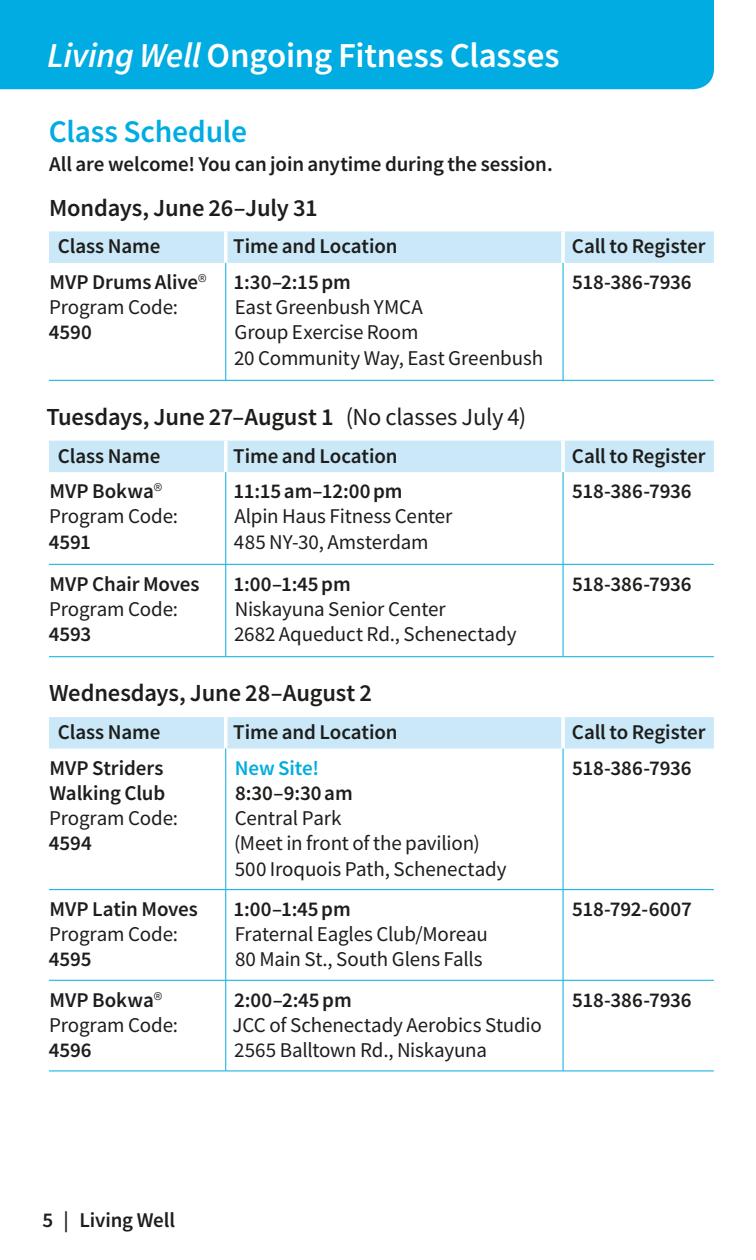
<style>
.page{position:relative;width:756px;height:1260px;background:#fff}
.page>*{position:absolute;margin:0;border:0;box-sizing:border-box;transform-origin:0 0}
.Article_Headline{font:600 35px "Source Sans Pro";letter-spacing:-.005em;color:#fff}
.t1{font:600 31.5px "Source Sans Pro";letter-spacing:-.01em;color:#00ace1}
.Article_Copy{font:600 24.5px "Source Sans Pro";letter-spacing:-.005em;color:#1d1d1b}
.Article_Copy-2{font:21px/25.2px "Source Sans Pro";letter-spacing:-.005em;color:#1d1d1b}
.Article_Copy-3{font:600 21px/25.2px "Source Sans Pro";letter-spacing:-.005em;color:#1d1d1b}
.Article_Copy-4{font:600 21px "Source Sans Pro";letter-spacing:-.01em;color:#00ace1}
.s1{font-style:italic}
.s2{font-weight:300}
.s3{font-weight:600}
.s4{font-weight:400}
</style>
<div class="page">
<div style="left:49px;top:231px;width:665px;height:32px;background:#cbe8f8"></div>
<svg style="left:224px;top:231px;width:4px;height:32px"></svg>
<hr style="left:561px;top:231px;width:4px;height:32px;background:#f5fafd">
<hr style="left:49px;top:380px;width:177px;height:1px;background:#00ace1">
<hr style="left:226px;top:380px;width:337px;height:1px;background:#00ace1">
<hr style="left:563px;top:380px;width:151px;height:1px;background:#00ace1">
<hr style="left:225px;top:263px;width:1px;height:117px;background:#00ace1">
<hr style="left:563px;top:263px;width:1px;height:117px;background:#00ace1">
<div style="left:49px;top:441px;width:665px;height:31px;background:#cbe8f8"></div>
<svg style="left:224px;top:441px;width:4px;height:31px"></svg>
<hr style="left:561px;top:441px;width:4px;height:31px;background:#fff">
<hr style="left:49px;top:656px;width:177px;height:1px;background:#00ace1">
<hr style="left:226px;top:656px;width:337px;height:1px;background:#00ace1">
<hr style="left:563px;top:656px;width:151px;height:1px;background:#00ace1">
<hr style="left:225px;top:472px;width:1px;height:92px;background:#00ace1">
<hr style="left:563px;top:472px;width:1px;height:92px;background:#00ace1">
<hr style="left:225px;top:565px;width:1px;height:92px;background:#00ace1">
<hr style="left:563px;top:565px;width:1px;height:92px;background:#00ace1">
<hr style="left:49px;top:564px;width:177px;height:1px;background:#00ace1">
<hr style="left:226px;top:564px;width:337px;height:1px;background:#00ace1">
<hr style="left:563px;top:564px;width:151px;height:1px;background:#00ace1">
<div style="left:49px;top:717px;width:665px;height:32px;background:#cbe8f8"></div>
<svg style="left:224px;top:717px;width:4px;height:32px"></svg>
<hr style="left:561px;top:717px;width:4px;height:32px;background:#f5fafd">
<hr style="left:225px;top:749px;width:1px;height:140px;background:#00ace1">
<hr style="left:563px;top:749px;width:1px;height:140px;background:#00ace1">
<hr style="left:225px;top:890px;width:1px;height:90px;background:#00ace1">
<hr style="left:563px;top:890px;width:1px;height:90px;background:#00ace1">
<hr style="left:225px;top:980px;width:1px;height:91px;background:#00ace1">
<hr style="left:563px;top:980px;width:1px;height:91px;background:#00ace1">
<hr style="left:49px;top:889px;width:177px;height:1px;background:#00ace1">
<hr style="left:226px;top:889px;width:337px;height:1px;background:#00ace1">
<hr style="left:563px;top:889px;width:151px;height:1px;background:#00ace1">
<hr style="left:49px;top:980px;width:177px;height:1px;background:#00ace1">
<hr style="left:226px;top:980px;width:337px;height:1px;background:#00ace1">
<hr style="left:563px;top:980px;width:151px;height:1px;background:#00ace1">
<hr style="left:49px;top:1071px;width:177px;height:1px;background:#00ace1">
<hr style="left:226px;top:1071px;width:337px;height:1px;background:#00ace1">
<hr style="left:563px;top:1071px;width:151px;height:1px;background:#00ace1">
<div style="left:0;top:0;width:714px;height:89px;background:#00ace1"></div>
<p class="Article_Headline" style="left:47px;top:33px;width:514px"><span class="s1">Living Well</span> Ongoing Fitness Classes</p>
<p class="t1" style="left:49px;top:111px;width:200px">Class Schedule</p>
<p class="Article_Copy-3" style="left:49px;top:152px;width:505px">All are welcome! You can join anytime during the session.</p>
<p class="Article_Copy" style="left:49px;top:191px;width:270px">Mondays, June 26–July 31</p>
<p class="Article_Copy-3" style="left:58px;top:234px;width:104px">Class Name</p>
<p class="Article_Copy-3" style="left:233px;top:234px;width:166px">Time and Location</p>
<p class="Article_Copy-3" style="left:572px;top:234px;width:135px">Call to Register</p>
<p class="Article_Copy-3" style="left:49px;top:269px;width:159px">MVP Drums Alive<span class="s2">®</span></p>
<p class="Article_Copy-2" style="left:49px;top:294px;width:131px">Program Code:<br><span class="s3">4590</span></p>
<p class="Article_Copy-3" style="left:234px;top:269px;width:119px">1:30–2:15pm</p>
<p class="Article_Copy-2" style="left:235px;top:294px;width:190px">East Greenbush YMCA<br>Group Exercise Room</p>
<p class="Article_Copy-2" style="left:234px;top:345px;width:311px">20 Community Way, East Greenbush</p>
<p class="Article_Copy-3" style="left:572px;top:269px;width:121px">518-386-7936</p>
<p class="Article_Copy" style="left:46px;top:401px;width:481px">Tuesdays, June 27–August 1 <span class="s4">(No classes July 4)</span></p>
<p class="Article_Copy-3" style="left:58px;top:443px;width:104px">Class Name</p>
<p class="Article_Copy-3" style="left:233px;top:443px;width:166px">Time and Location</p>
<p class="Article_Copy-3" style="left:572px;top:443px;width:135px">Call to Register</p>
<p class="Article_Copy-3" style="left:49px;top:478px;width:114px">MVP Bokwa<span class="s2">®</span></p>
<p class="Article_Copy-2" style="left:49px;top:504px;width:131px">Program Code:<br><span class="s3">4591</span></p>
<p class="Article_Copy-3" style="left:234px;top:478px;width:171px">11:15am–12:00pm</p>
<p class="Article_Copy-2" style="left:235px;top:504px;width:220px">Alpin Haus Fitness Center</p>
<p class="Article_Copy-2" style="left:234px;top:529px;width:196px">485 NY-30, Amsterdam</p>
<p class="Article_Copy-3" style="left:572px;top:478px;width:121px">518-386-7936</p>
<p class="Article_Copy-3" style="left:49px;top:571px;width:152px">MVP Chair Moves</p>
<p class="Article_Copy-2" style="left:49px;top:596px;width:131px">Program Code:<br><span class="s3">4593</span></p>
<p class="Article_Copy-3" style="left:234px;top:571px;width:119px">1:00–1:45pm</p>
<p class="Article_Copy-2" style="left:235px;top:596px;width:213px">Niskayuna Senior Center</p>
<p class="Article_Copy-2" style="left:234px;top:621px;width:284px">2682 Aqueduct Rd., Schenectady</p>
<p class="Article_Copy-3" style="left:572px;top:571px;width:121px">518-386-7936</p>
<p class="Article_Copy" style="left:49px;top:677px;width:324px">Wednesdays, June 28–August 2</p>
<p class="Article_Copy-3" style="left:58px;top:719px;width:104px">Class Name</p>
<p class="Article_Copy-3" style="left:233px;top:719px;width:166px">Time and Location</p>
<p class="Article_Copy-3" style="left:572px;top:719px;width:135px">Call to Register</p>
<p class="Article_Copy-3" style="left:49px;top:755px;width:117px">MVP Striders<br>Walking Club</p>
<p class="Article_Copy-2" style="left:49px;top:806px;width:131px">Program Code:<br><span class="s3">4594</span></p>
<p class="Article_Copy-4" style="left:235px;top:754px;width:86px">New Site!</p>
<p class="Article_Copy-3" style="left:235px;top:780px;width:119px">8:30–9:30am</p>
<p class="Article_Copy-2" style="left:235px;top:806px;width:108px">Central Park</p>
<p class="Article_Copy-2" style="left:234px;top:831px;width:247px">(Meet in front of the pavilion)</p>
<p class="Article_Copy-2" style="left:235px;top:856px;width:273px">500 Iroquois Path, Schenectady</p>
<p class="Article_Copy-3" style="left:572px;top:755px;width:121px">518-386-7936</p>
<p class="Article_Copy-3" style="left:49px;top:896px;width:150px">MVP Latin Moves</p>
<p class="Article_Copy-2" style="left:49px;top:921px;width:131px">Program Code:<br><span class="s3">4595</span></p>
<p class="Article_Copy-3" style="left:49px;top:987px;width:114px">MVP Bokwa<span class="s2">®</span></p>
<p class="Article_Copy-2" style="left:49px;top:1012px;width:131px">Program Code:<br><span class="s3">4596</span></p>
<p class="Article_Copy-3" style="left:234px;top:896px;width:119px">1:00–1:45pm</p>
<p class="Article_Copy-2" style="left:235px;top:921px;width:255px">Fraternal Eagles Club/Moreau</p>
<p class="Article_Copy-2" style="left:235px;top:947px;width:249px">80 Main St., South Glens Falls</p>
<p class="Article_Copy-3" style="left:234px;top:987px;width:119px">2:00–2:45pm</p>
<p class="Article_Copy-2" style="left:233px;top:1012px;width:311px">JCC of Schenectady Aerobics Studio</p>
<p class="Article_Copy-2" style="left:234px;top:1037px;width:254px">2565 Balltown Rd., Niskayuna</p>
<p class="Article_Copy-3" style="left:572px;top:896px;width:121px">518-792-6007</p>
<p class="Article_Copy-3" style="left:572px;top:987px;width:121px">518-386-7936</p>
<p class="Article_Copy-3" style="left:42px;top:1207px;width:134px">5 | Living Well</p>
</div>
